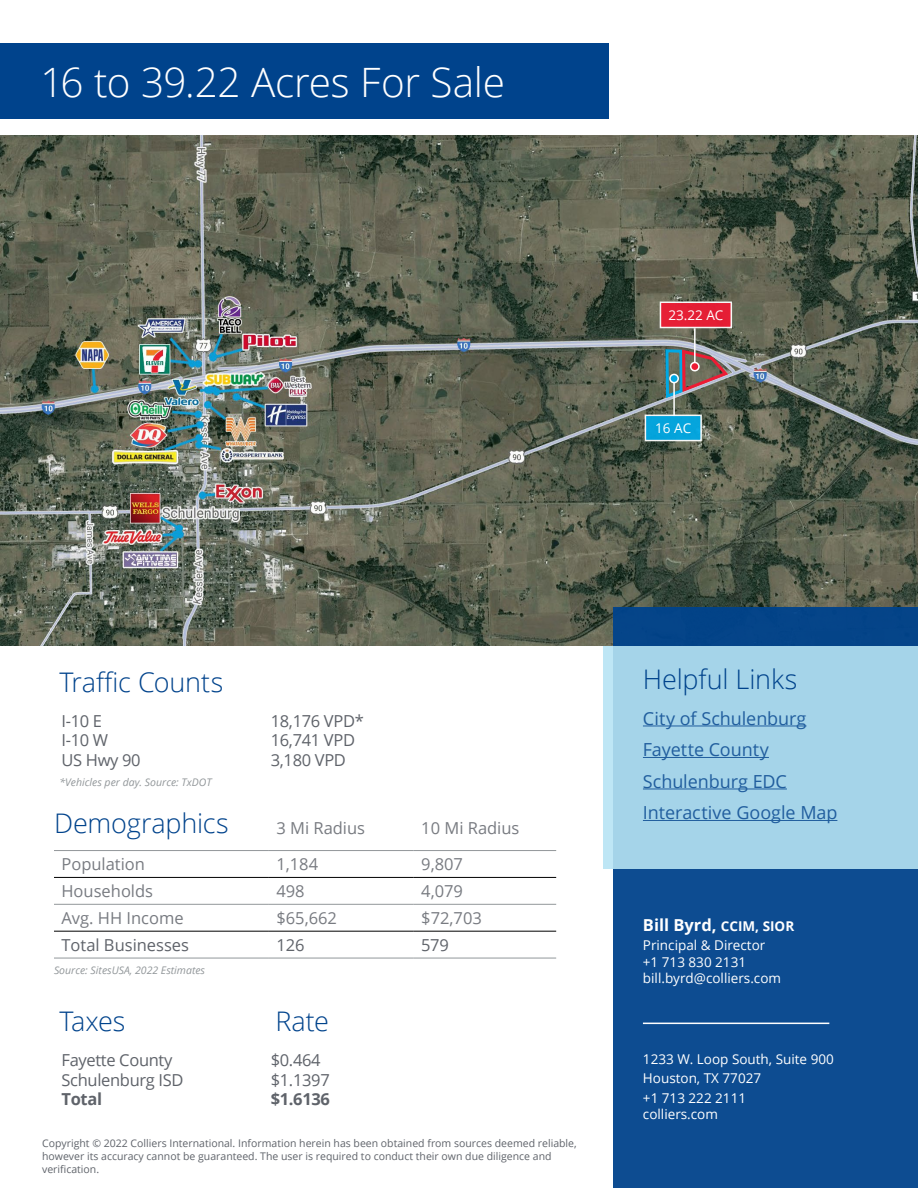
<style>
.page{position:relative;width:918px;height:1188px;background:#fff}
.page>*{position:absolute;margin:0;border:0;box-sizing:border-box;transform-origin:0 0}
.t1{font:300 40.5px "Open Sans";letter-spacing:-.01em;color:#fff}
.t2{font:300 27px "Open Sans";letter-spacing:-.005em;color:#00438c}
.t3{font:18px/31.5px "Open Sans";letter-spacing:-.005em;color:#215e9e}
.t4{font:16.5px/19.5px "Open Sans";letter-spacing:-.02em;color:#5f636a}
.t5{font:16.5px "Open Sans";color:#787b81}
.t6{font:700 16.5px "Open Sans";color:#fff}
.t7{font:16.5px "Open Sans";color:#5f636a}
.t8{font:700 16.5px "Open Sans";letter-spacing:-.02em;color:#5f636a}
.t9{font:13.5px/19.5px "Open Sans";color:#fff}
.t10{font:10.5px/12.6px "Open Sans";color:#5f636a}
.t11{font:italic 10.5px "Open Sans";color:#92979a}
.s1{font-size:13.5px}
</style>
<div class="page">
<img style="left:0;top:135px;width:918px;height:511px">
<div style="left:613px;top:607px;width:305px;height:581px;background:#0d4c91"></div>
<hr style="left:643px;top:1023px;width:186px;height:1px;background:#fff">
<div style="left:603px;top:646px;width:315px;height:222px;background:#a5d4e9"></div>
<hr style="left:643px;top:726px;width:163px;height:1px;background:#215e9e">
<hr style="left:643px;top:757px;width:126px;height:1px;background:#215e9e">
<hr style="left:643px;top:789px;width:144px;height:1px;background:#215e9e">
<hr style="left:643px;top:820px;width:194px;height:1px;background:#215e9e">
<div style="left:0;top:43px;width:608px;height:76px;background:#00438c"></div>
<hr style="left:54px;top:850px;width:215px;height:1px;background:#92979a">
<hr style="left:269px;top:850px;width:145px;height:1px;background:#92979a">
<hr style="left:414px;top:850px;width:142px;height:1px;background:#92979a">
<hr style="left:54px;top:904px;width:215px;height:1px;background:#92979a">
<hr style="left:269px;top:904px;width:145px;height:1px;background:#92979a">
<hr style="left:414px;top:904px;width:142px;height:1px;background:#92979a">
<hr style="left:54px;top:958px;width:215px;height:1px;background:#92979a">
<hr style="left:269px;top:958px;width:145px;height:1px;background:#92979a">
<hr style="left:414px;top:958px;width:142px;height:1px;background:#92979a">
<hr style="left:54px;top:877px;width:215px;height:1px;background:#000">
<hr style="left:269px;top:877px;width:145px;height:1px;background:#000">
<hr style="left:414px;top:877px;width:142px;height:1px;background:#000">
<hr style="left:54px;top:931px;width:215px;height:1px;background:#000">
<hr style="left:269px;top:931px;width:145px;height:1px;background:#000">
<hr style="left:414px;top:931px;width:142px;height:1px;background:#000">
<svg style="left:664px;top:348px;width:67px;height:52px;background:#767171"></svg>
<hr style="left:694px;top:328px;width:2px;height:39px;background:#fff">
<div style="left:691px;top:362px;width:8px;height:9px;background:#ed1b34;border-radius:50%"></div>
<div style="left:690px;top:362px;width:10px;height:9px;border:2px solid #fff;border-radius:50%"></div>
<div style="left:660px;top:302px;width:71px;height:26px;background:#e51e35"></div>
<div style="left:660px;top:302px;width:72px;height:26px;border:2px solid #fff"></div>
<hr style="left:673px;top:379px;width:2px;height:38px;background:#fff">
<div style="left:670px;top:374px;width:8px;height:9px;background:#00a8e4;border-radius:50%"></div>
<div style="left:669px;top:374px;width:10px;height:9px;border:2px solid #fff;border-radius:50%"></div>
<div style="left:645px;top:415px;width:56px;height:26px;background:#04a4dc"></div>
<div style="left:645px;top:415px;width:57px;height:26px;border:2px solid #fff"></div>
<h1 class="t1" style="left:40px;top:54px;width:466px">16 to 39.22 Acres For Sale</h1>
<p class="t9" style="left:668px;top:305px;width:57px">23.22 AC</p>
<p class="t9" style="left:655px;top:418px;width:38px">16 AC</p>
<h2 class="t2" style="left:59px;top:664px;width:165px">Traffic Counts</h2>
<h3 class="t4" style="left:62px;top:711px;width:81px">I-10 E<br>I-10 W<br>US Hwy 90</h3>
<h3 class="t4" style="left:271px;top:711px;width:95px">18,176 VPD*<br>16,741 VPD<br>3,180 VPD</h3>
<p class="t11" style="left:59px;top:775px;width:154px">*Vehicles per day. Source: TxDOT</p>
<h2 class="t2" style="left:54px;top:805px;width:176px">Demographics</h2>
<h3 class="t5" style="left:276px;top:817px;width:90px">3 Mi Radius</h3>
<h3 class="t5" style="left:421px;top:817px;width:100px">10 Mi Radius</h3>
<h3 class="t5" style="left:61px;top:853px;width:85px">Population</h3>
<h3 class="t5" style="left:276px;top:853px;width:43px">1,184</h3>
<h3 class="t5" style="left:421px;top:853px;width:43px">9,807</h3>
<h3 class="t5" style="left:61px;top:880px;width:93px">Households</h3>
<h3 class="t5" style="left:276px;top:880px;width:30px">498</h3>
<h3 class="t5" style="left:421px;top:880px;width:43px">4,079</h3>
<h3 class="t5" style="left:61px;top:906px;width:124px">Avg. HH Income</h3>
<h3 class="t5" style="left:276px;top:906px;width:62px">$65,662</h3>
<h3 class="t5" style="left:421px;top:906px;width:62px">$72,703</h3>
<h3 class="t7" style="left:61px;top:933px;width:129px">Total Businesses</h3>
<h3 class="t4" style="left:276px;top:934px;width:30px">126</h3>
<h3 class="t4" style="left:421px;top:934px;width:29px">579</h3>
<p class="t11" style="left:54px;top:963px;width:153px">Source: SitesUSA, 2022 Estimates</p>
<h2 class="t2" style="left:59px;top:1003px;width:68px">Taxes</h2>
<h2 class="t2" style="left:275px;top:1003px;width:55px">Rate</h2>
<h3 class="t4" style="left:62px;top:1050px;width:124px">Fayette County<br>Schulenburg ISD</h3>
<h3 class="t8" style="left:62px;top:1087px;width:42px">Total</h3>
<h3 class="t4" style="left:271px;top:1050px;width:61px">$0.464 $1.1397</h3>
<h3 class="t8" style="left:271px;top:1087px;width:61px">$1.6136</h3>
<p class="t10" style="left:42px;top:1137px;width:536px">Copyright © 2022 Colliers International. Information herein has been obtained from sources deemed reliable, however its accuracy cannot be guaranteed. The user is required to conduct their own due diligence and verification.</p>
<h2 class="t2" style="left:643px;top:661px;width:156px">Helpful Links</h2>
<h3 class="t3" style="left:643px;top:702px;width:196px">City of Schulenburg<br>Fayette County<br>Schulenburg EDC<br>Interactive Google Map</h3>
<h3 class="t6" style="left:643px;top:913px;width:153px">Bill Byrd, <span class="s1">CCIM, SIOR</span></h3>
<p class="t9" style="left:643px;top:937px;width:140px;line-height:16.5px">Principal &amp; Director +1 713 830 2131 bill.byrd@colliers.com</p>
<p class="t9" style="left:643px;top:1049px;width:192px">1233 W. Loop South, Suite 900<br>Houston, TX 77027<br>+1 713 222 2111</p>
<p class="t9" style="left:643px;top:1104px;width:77px">colliers.com</p>
</div>
